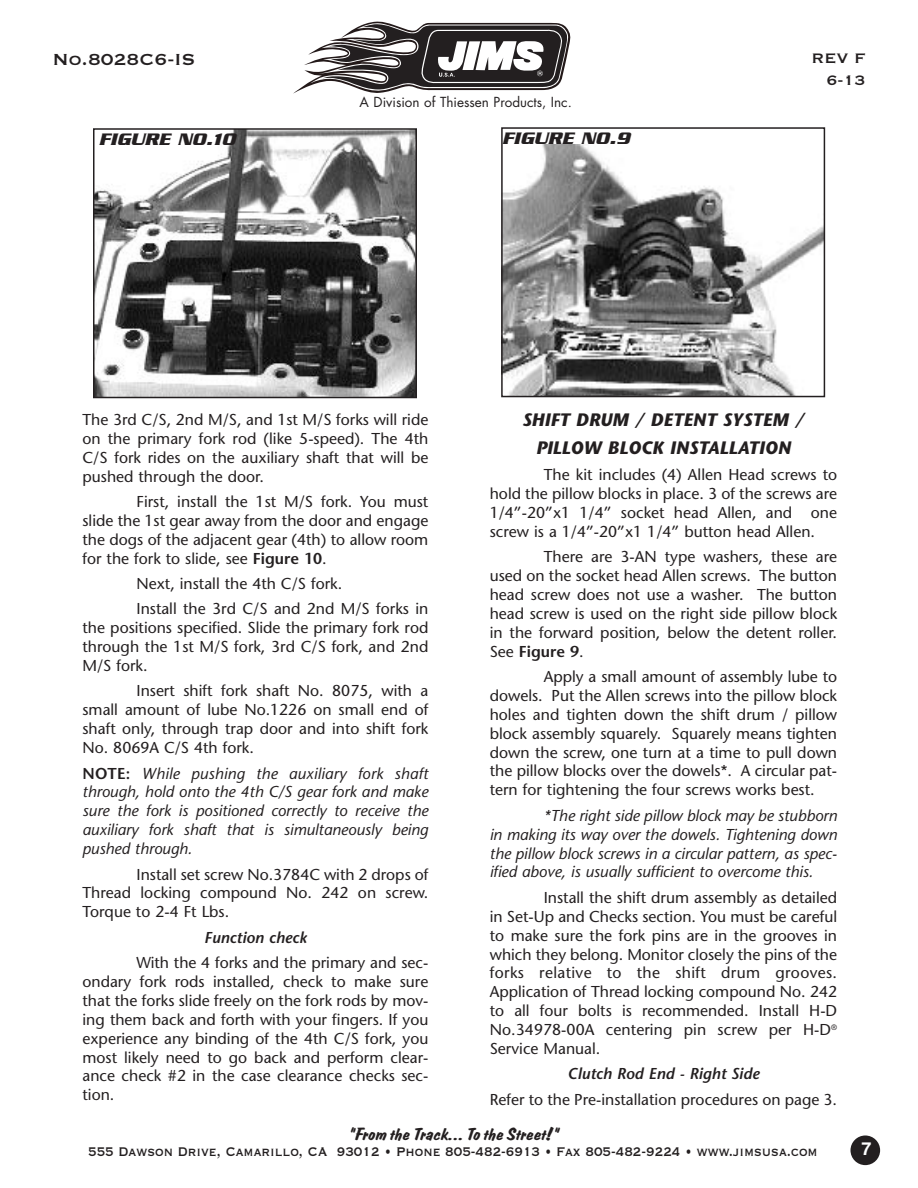
<style>
.page{position:relative;width:918px;height:1188px;background:#fff}
.page>*{position:absolute;margin:0;border:0;box-sizing:border-box;transform-origin:0 0}
.t1{font:21px "Copperplate Thirty One BC";color:#231f20}
.t2{font:italic 700 18px/28px "Stone Sans";color:#231f20;text-align:center}
.t3{font:18px "Carpens";color:#231f20}
.t4{font:italic 700 18px "Serpentine";color:#231f20}
.t5{font:18px/21.6px "Copperplate Thirty One BC";color:#231f20;text-align:right}
.t6{font:700 18px "Helvetica";color:#fff}
.t7{font:16.5px "Copperplate Thirty One BC";color:#231f20;scale:.85 1}
.t8{font:15.75px/18.9px "Stone Sans";color:#231f20;text-align:justify}
.t9{font:italic 15.75px/18.9px "Stone Sans";color:#231f20;text-align:justify}
.t10{font:italic 600 15.75px "Stone Sans";color:#231f20}
.t11{font:13.5px "Futura";color:#231f20}
.s1{font-weight:600}
.s2{font-weight:600;font-style:normal}
</style>
<div class="page">
<div style="left:850px;top:1136px;width:30px;height:29px;background:#231f20;border-radius:50%"></div>
<svg style="left:293px;top:21px;width:278px;height:73px"></svg>
<img style="left:504px;top:145px;width:318px;height:249px">
<div style="left:501px;top:127px;width:324px;height:270px;border:2px solid #231f20"></div>
<img style="left:96px;top:131px;width:318px;height:264px">
<div style="left:93px;top:128px;width:324px;height:270px;border:2px solid #231f20"></div>
<h1 class="t1" style="left:52px;top:45px;width:144px">No.8028C6-IS</h1>
<p class="t11" style="left:360px;top:96px;width:214px">A Division of Thiessen Products, Inc.</p>
<p class="t4" style="left:99px;top:133px;width:138px">FIGURE NO.10</p>
<p class="t4" style="left:502px;top:133px;width:129px">FIGURE NO.9</p>
<p class="t5" style="left:811px;top:46px;width:56px">REV F<br>6-13</p>
<p class="t8" style="left:82px;top:412px;width:347px">The 3rd C/S, 2nd M/S, and 1st M/S forks will ride on the primary fork rod (like 5-speed). The 4th C/S fork rides on the auxiliary shaft that will be pushed through the door.</p>
<p class="t8" style="left:83px;top:494px;width:347px;text-indent:54px">First, install the 1st M/S fork. You must slide the 1st gear away from the door and engage the dogs of the adjacent gear (4th) to allow room for the fork to slide, see <span class="s1">Figure 10</span>.</p>
<p class="t8" style="left:137px;top:572px;width:293px;line-height:25.3px">Next, install the 4th C/S fork.<br>Install the 3rd C/S and 2nd M/S forks in</p>
<p class="t8" style="left:83px;top:620px;width:347px">the positions specified. Slide the primary fork rod through the 1st M/S fork, 3rd C/S fork, and 2nd M/S fork.</p>
<p class="t8" style="left:83px;top:683px;width:347px;text-indent:54px">Insert shift fork shaft No. 8075, with a small amount of lube No.1226 on small end of shaft only, through trap door and into shift fork No. 8069A C/S 4th fork.</p>
<p class="t9" style="left:82px;top:765px;width:347px"><span class="s2">NOTE:</span> While pushing the auxiliary fork shaft through, hold onto the 4th C/S gear fork and make sure the fork is positioned correctly to receive the auxiliary fork shaft that is simultaneously being pushed through.</p>
<p class="t8" style="left:82px;top:866px;width:347px;text-indent:54px">Install set screw No.3784C with 2 drops of Thread locking compound No. 242 on screw.<br>Torque to 2-4 Ft Lbs.</p>
<p class="t10" style="left:204px;top:931px;width:104px">Function check</p>
<p class="t8" style="left:82px;top:955px;width:347px;text-indent:54px">With the 4 forks and the primary and sec&shy;ondary fork rods installed, check to make sure that the forks slide freely on the fork rods by mov&shy;ing them back and forth with your fingers. If you experience any binding of the 4th C/S fork, you most likely need to go back and perform clear&shy;ance check #2 in the case clearance checks sec&shy;tion.</p>
<p class="t2" style="left:522px;top:407px;width:284px">SHIFT DRUM / DETENT SYSTEM /<br>PILLOW BLOCK INSTALLATION</p>
<p class="t8" style="left:490px;top:467px;width:349px;text-indent:54px">The kit includes (4) Allen Head screws to hold the pillow blocks in place. 3 of the screws are 1/4”-20”x1 1/4” socket head Allen, and one screw is a 1/4”-20”x1 1/4” button head Allen.</p>
<p class="t8" style="left:490px;top:549px;width:349px;text-indent:54px">There are 3-AN type washers, these are used on the socket head Allen screws. The button head screw does not use a washer. The button head screw is used on the right side pillow block in the forward position, below the detent roller.<br>See <span class="s1">Figure 9</span>.</p>
<p class="t8" style="left:490px;top:669px;width:349px;text-indent:54px">Apply a small amount of assembly lube to dowels. Put the Allen screws into the pillow block holes and tighten down the shift drum / pillow block assembly squarely. Squarely means tighten down the screw, one turn at a time to pull down the pillow blocks over the dowels*. A circular pat&shy;tern for tightening the four screws works best.</p>
<p class="t9" style="left:490px;top:807px;width:349px;text-indent:54px">*The right side pillow block may be stubborn in making its way over the dowels. Tightening down the pillow block screws in a circular pattern, as spec&shy;ified above, is usually sufficient to overcome this.</p>
<p class="t8" style="left:490px;top:890px;width:349px;text-indent:54px">Install the shift drum assembly as detailed in Set-Up and Checks section. You must be careful to make sure the fork pins are in the grooves in which they belong. Monitor closely the pins of the forks relative to the shift drum grooves.<br>Application of Thread locking compound No. 242 to all four bolts is recommended. Install H-D No.34978-00A centering pin screw per H-D<sup>® </sup>Service Manual.</p>
<p class="t10" style="left:568px;top:1068px;width:193px">Clutch Rod End - Right Side</p>
<p class="t8" style="left:490px;top:1092px;width:349px">Refer to the Pre-installation procedures on page 3.</p>
<p class="t3" style="left:348px;top:1128px;width:212px">“From the Track... To the Street!”</p>
<p class="t7" style="left:88px;top:1141px;width:860px">555 Dawson Drive, Camarillo, CA 93012 • Phone 805-482-6913 • Fax 805-482-9224 • www.jimsusa.com</p>
<p class="t6" style="left:861px;top:1142px;width:12px">7</p>
</div>
